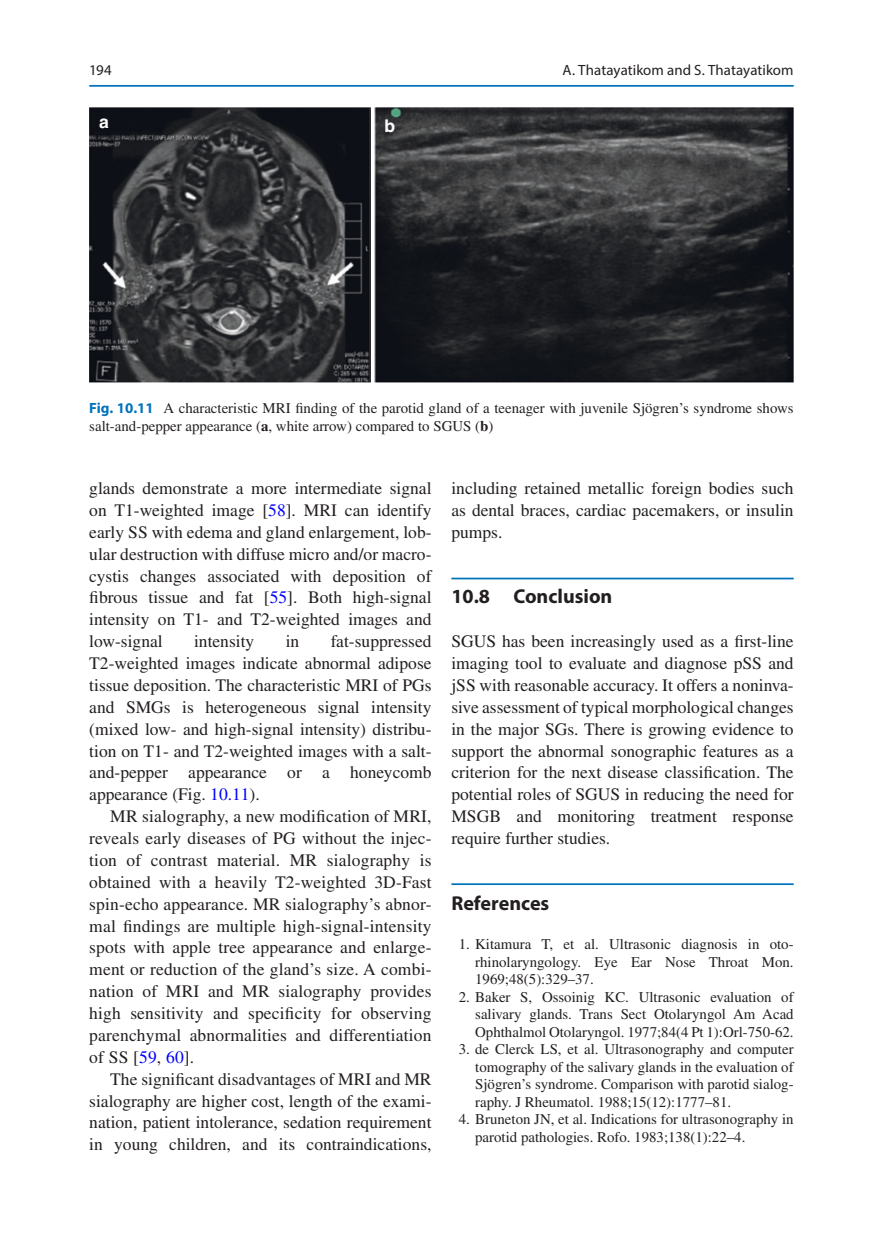
<style>
.page{position:relative;width:883px;height:1260px;background:#fff}
.page>*{position:absolute;margin:0;border:0;box-sizing:border-box;transform-origin:0 0}
.t1{font:700 20.12px "Myriad Pro";color:#231f20}
.t2{font:17.5px/21.9px "Times LT Std";color:#231f20;text-align:justify}
.t3{font:17.5px "Helvetica Bold 2";color:#fff}
.t4{font:14.88px/17.5px "Times LT Std";color:#231f20;text-align:justify}
.t5{font:14.88px "Myriad Pro Regular 2";letter-spacing:.005em;color:#231f20}
.t6{font:14.88px "Myriad Pro";color:#231f20}
.s1{font-family:"Myriad Pro";font-weight:700;color:#0073bc}
.s2{font-weight:700}
.s3{color:#00f}
</style>
<div class="page">
<hr style="left:451px;top:578px;width:343px;height:1px;background:#0073bc">
<hr style="left:451px;top:883px;width:343px;height:2px;background:#0073bc">
<img style="left:89px;top:107px;width:281px;height:275px">
<img style="left:375px;top:107px;width:419px;height:275px">
<hr style="left:89px;top:85px;width:705px;height:2px;background:#0073bc">
<p class="t6" style="left:89px;top:61px;width:24px">194</p>
<p class="t3" style="left:99px;top:107px;width:11px">a</p>
<p class="t3" style="left:385px;top:112px;width:12px">b</p>
<p class="t5" style="left:563px;top:61px;width:233px">A. Thatayatikom and S. Thatayatikom</p>
<p class="t4" style="left:89px;top:400px;width:706px"><span class="s1">Fig. 10.11</span> A characteristic MRI finding of the parotid gland of a teenager with juvenile Sjögren’s syndrome shows salt-and-pepper appearance (<span class="s2">a</span>, white arrow) compared to SGUS (<span class="s2">b</span>)</p>
<p class="t2" style="left:89px;top:477px;width:344px">glands demonstrate a more intermediate signal on T1-weighted image [<span class="s3">58</span>]. MRI can identify early SS with edema and gland enlargement, lob&shy;ular destruction with diffuse micro and/or macro&shy;cystis changes associated with deposition of fibrous tissue and fat [<span class="s3">55</span>]. Both high-signal intensity on T1- and T2-weighted images and low-signal</p>
<p class="t2" style="left:89px;top:630px;width:344px;text-indent:241px">fat-suppressed T2-weighted images indicate abnormal adipose tissue deposition. The characteristic MRI of PGs and SMGs is heterogeneous signal intensity (mixed low- and high-signal intensity) distribu&shy;tion on T1- and T2-weighted images with a salt&shy;and-pepper appearance or a honeycomb appearance (Fig. <span class="s3">10.11</span>).</p>
<p class="t2" style="left:89px;top:805px;width:344px;text-indent:21px">MR sialography, a new modification of MRI, reveals early diseases of PG without the injec&shy;tion of contrast material. MR sialography is obtained with a heavily T2-weighted 3D-Fast spin-echo appearance. MR sialography’s abnor&shy;mal findings are multiple high-signal-intensity spots with apple tree appearance and enlarge&shy;ment or reduction of the gland’s size. A combi&shy;nation of MRI and MR sialography provides high sensitivity and specificity for observing parenchymal abnormalities and differentiation of SS [<span class="s3">59</span>, <span class="s3">60</span>].</p>
<p class="t2" style="left:89px;top:1068px;width:344px;text-indent:21px">The significant disadvantages of MRI and MR sialography are higher cost, length of the exami&shy;nation, patient intolerance, sedation requirement in young children, and its contraindications,</p>
<p class="t2" style="left:194px;top:630px;width:62px">intensity</p>
<p class="t2" style="left:286px;top:630px;width:15px">in</p>
<p class="t2" style="left:451px;top:477px;width:344px">including retained metallic foreign bodies such as dental braces, cardiac pacemakers, or insulin pumps.</p>
<p class="t1" style="left:451px;top:584px;width:162px">10.8 Conclusion</p>
<p class="t2" style="left:451px;top:630px;width:344px">SGUS has been increasingly used as a first-line imaging tool to evaluate and diagnose pSS and jSS with reasonable accuracy. It offers a noninva&shy;sive assessment of typical morphological changes in the major SGs. There is growing evidence to support the abnormal sonographic features as a criterion for the next disease classification. The potential roles of SGUS in reducing the need for MSGB and monitoring treatment response require further studies.</p>
<p class="t1" style="left:451px;top:890px;width:99px">References</p>
<p class="t4" style="left:475px;top:935px;width:320px;text-indent:-16px">1. Kitamura T, et al. Ultrasonic diagnosis in oto&shy;rhinolaryngology. Eye Ear Nose Throat Mon.<br>1969;48(5):329–37.</p>
<p class="t4" style="left:475px;top:988px;width:320px;text-indent:-16px">2. Baker S, Ossoinig KC. Ultrasonic evaluation of salivary glands. Trans Sect Otolaryngol Am Acad Ophthalmol Otolaryngol. 1977;84(4 Pt 1):Orl-750-62.</p>
<p class="t4" style="left:475px;top:1040px;width:320px;text-indent:-16px">3. de Clerck LS, et al. Ultrasonography and computer tomography of the salivary glands in the evaluation of Sjögren’s syndrome. Comparison with parotid sialog&shy;raphy. J Rheumatol. 1988;15(12):1777–81.</p>
<p class="t4" style="left:475px;top:1110px;width:320px;text-indent:-16px">4. Bruneton JN, et al. Indications for ultrasonography in parotid pathologies. Rofo. 1983;138(1):22–4.</p>
</div>
